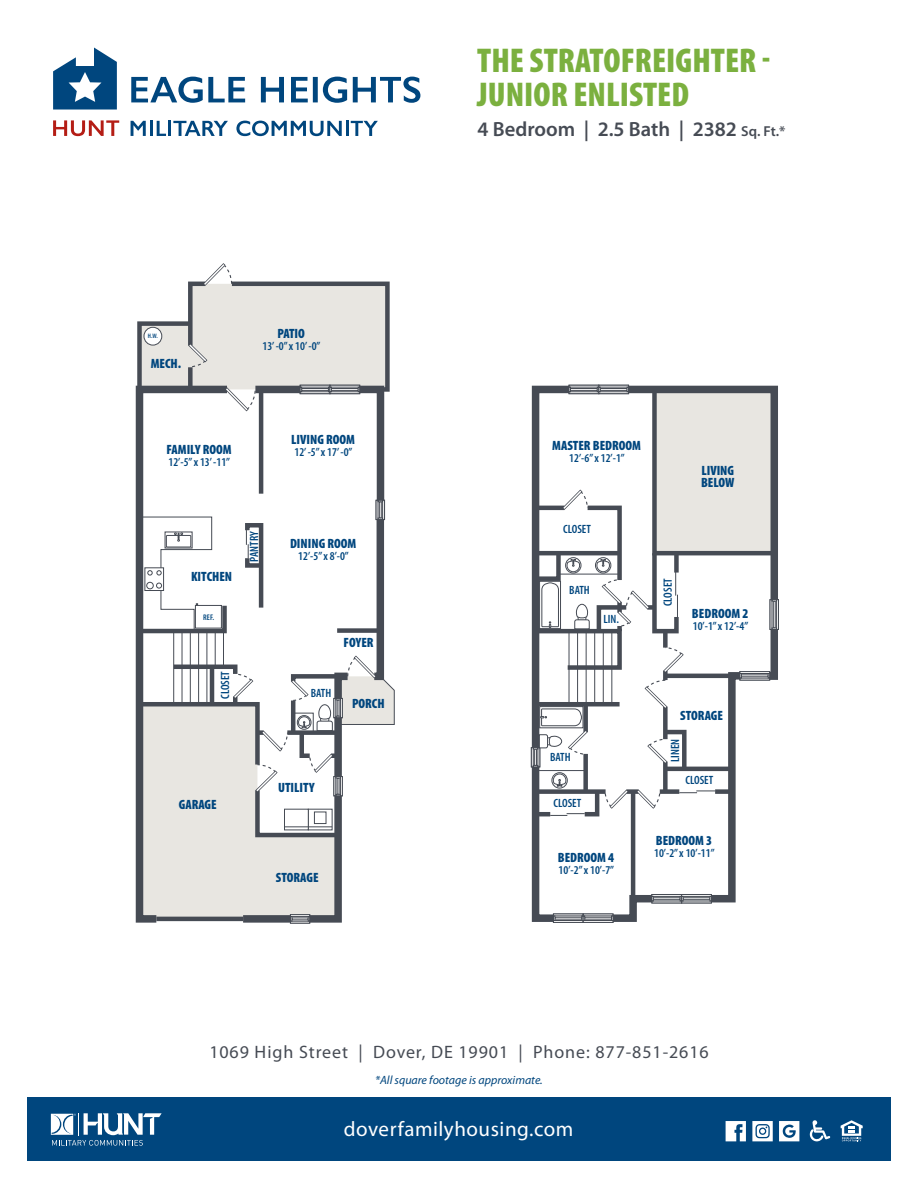
<style>
.page{position:relative;width:918px;height:1188px;background:#fff}
.page>*{position:absolute;margin:0;border:0;box-sizing:border-box;transform-origin:0 0}
.t1{font:900 condensed 34.5px/34.5px "Myriad Pro";color:#7bb03f}
.t2{font:21px "Myriad Pro";letter-spacing:.025em;color:#fff}
.t3{font:600 20.55px "Myriad Pro";color:#464b54}
.t4{font:18px "Myriad Pro";letter-spacing:.05em;color:#464b54}
.t5{font:900 condensed 13.5px/12px "Myriad Pro";color:#00467e}
.t6{font:600 condensed 12px "Myriad Pro";color:#00467e}
.t7{font:italic 12px "Myriad Pro";color:#00467e}
.t8{font:600 condensed 8.1px "Myriad Pro";color:#00467e}
.t9{font:600 condensed 6.45px "Myriad Pro";color:#00467e}
.s1{font-size:14.4px}
</style>
<div class="page">
<div style="left:27px;top:1098px;width:864px;height:63px;background:#00467e"></div>
<svg style="left:51px;top:1113px;width:111px;height:33px"></svg>
<svg style="left:841px;top:1120px;width:22px;height:21px"></svg>
<svg style="left:810px;top:1120px;width:20px;height:21px"></svg>
<svg style="left:726px;top:1121px;width:20px;height:20px"></svg>
<svg style="left:779px;top:1121px;width:20px;height:20px"></svg>
<svg style="left:752px;top:1121px;width:21px;height:20px"></svg>
<svg style="left:53px;top:120px;width:66px;height:16px"></svg>
<svg style="left:131px;top:121px;width:15px;height:15px"></svg>
<hr style="left:150px;top:121px;width:3px;height:15px;background:#00467e">
<svg style="left:157px;top:121px;width:9px;height:15px"></svg>
<hr style="left:168px;top:121px;width:3px;height:15px;background:#00467e">
<svg style="left:173px;top:121px;width:55px;height:15px"></svg>
<svg style="left:236px;top:121px;width:106px;height:15px"></svg>
<hr style="left:346px;top:121px;width:3px;height:15px;background:#00467e">
<svg style="left:351px;top:121px;width:27px;height:15px"></svg>
<svg style="left:53px;top:48px;width:64px;height:62px"></svg>
<svg style="left:131px;top:77px;width:289px;height:26px"></svg>
<svg style="left:135px;top:263px;width:260px;height:661px"></svg>
<div style="left:144px;top:327px;width:18px;height:18px;background:#fff;border-radius:50%"></div>
<div style="left:144px;top:327px;width:18px;height:18px;border:1px solid #464b54;border-radius:50%"></div>
<svg style="left:530px;top:384px;width:249px;height:539px"></svg>
<p class="t9" style="left:148px;top:332px;width:11px">H.W.</p>
<p class="t5" style="left:151px;top:358px;width:32px">MECH.</p>
<p class="t5" style="left:277px;top:328px;width:29px">PATIO</p>
<p class="t6" style="left:262px;top:339px;width:59px">13’ -0” x 10’ -0”</p>
<p class="t5" style="left:166px;top:444px;width:67px">FAMILY ROOM</p>
<p class="t6" style="left:169px;top:456px;width:63px">12’-5” x 13’ -11”</p>
<p class="t5" style="left:191px;top:570px;width:43px">KITCHEN</p>
<p class="t8" style="left:203px;top:613px;width:12px">REF.</p>
<p class="t6" style="left:248px;top:562px;width:32px;rotate:-90deg">PANTRY</p>
<p class="t6" style="left:219px;top:699px;width:29px;rotate:-90deg">CLOSET</p>
<p class="t5" style="left:291px;top:434px;width:65px">LIVING ROOM</p>
<p class="t6" style="left:294px;top:446px;width:59px">12’ -5” x 17’ -0”</p>
<p class="t5" style="left:290px;top:537px;width:68px">DINING ROOM</p>
<p class="t6" style="left:298px;top:549px;width:52px">12’-5” x 8’-0”</p>
<p class="t5" style="left:344px;top:636px;width:32px">FOYER</p>
<p class="t6" style="left:311px;top:686px;width:22px">BATH</p>
<p class="t5" style="left:352px;top:698px;width:34px">PORCH</p>
<p class="t5" style="left:179px;top:799px;width:39px">GARAGE</p>
<p class="t5" style="left:278px;top:782px;width:38px">UTILITY</p>
<p class="t5" style="left:276px;top:872px;width:44px">STORAGE</p>
<h1 class="t1" style="left:477px;top:44px;width:281px">THE STRATOFREIGHTER<br>JUNIOR ENLISTED</h1>
<h3 class="t3" style="left:477px;top:116px;width:310px">4 Bedroom | 2.5 Bath | 2382 <span class="s1">Sq. Ft.*</span></h3>
<p class="t5" style="left:552px;top:440px;width:90px">MASTER BEDROOM</p>
<p class="t6" style="left:569px;top:451px;width:57px">12’-6” x 12’-1”</p>
<p class="t6" style="left:563px;top:522px;width:29px">CLOSET</p>
<p class="t6" style="left:569px;top:584px;width:22px">BATH</p>
<p class="t6" style="left:604px;top:613px;width:17px">LIN.</p>
<p class="t5" style="left:701px;top:464px;width:35px">LIVING<br>BELOW</p>
<p class="t6" style="left:661px;top:606px;width:29px;rotate:-90deg">CLOSET</p>
<p class="t5" style="left:692px;top:608px;width:58px">BEDROOM 2</p>
<p class="t6" style="left:693px;top:620px;width:57px">10’-1” x 12’-4”</p>
<p class="t6" style="left:550px;top:750px;width:22px">BATH</p>
<p class="t6" style="left:554px;top:797px;width:29px">CLOSET</p>
<p class="t5" style="left:558px;top:851px;width:58px">BEDROOM 4</p>
<p class="t6" style="left:559px;top:863px;width:57px">10’-2” x 10’-7”</p>
<p class="t5" style="left:680px;top:710px;width:44px">STORAGE</p>
<p class="t6" style="left:669px;top:762px;width:25px;rotate:-90deg">LINEN</p>
<p class="t6" style="left:686px;top:774px;width:29px">CLOSET</p>
<p class="t5" style="left:656px;top:835px;width:58px">BEDROOM 3</p>
<p class="t6" style="left:654px;top:847px;width:62px">10’-2” x 10’-11”</p>
<h3 class="t4" style="left:209px;top:1041px;width:501px">1069 High Street | Dover, DE 19901 | Phone: 877-851-2616</h3>
<p class="t7" style="left:375px;top:1072px;width:169px">*All square footage is approximate.</p>
<h2 class="t2" style="left:344px;top:1116px;width:231px">doverfamilyhousing.com</h2>
</div>
